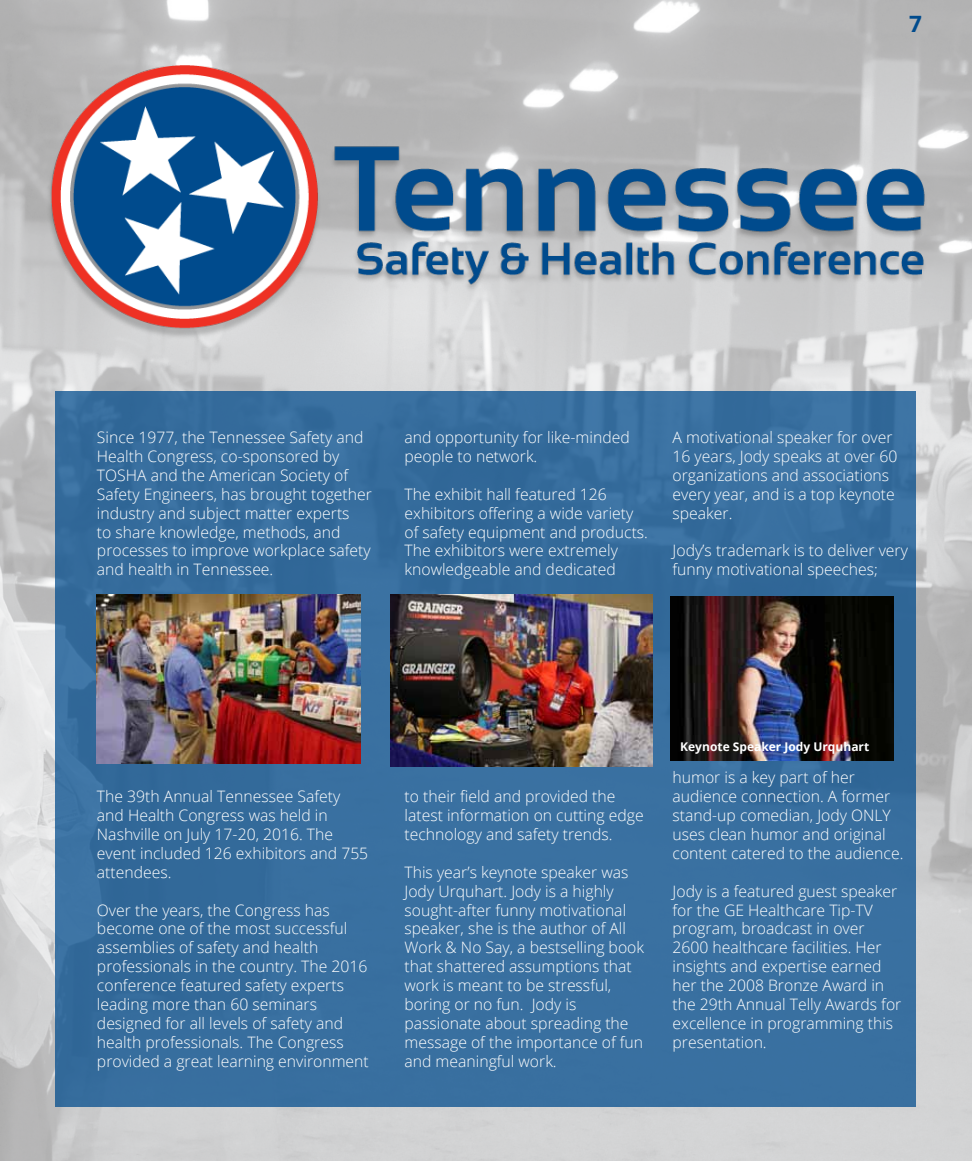
<style>
.page{position:relative;width:972px;height:1161px;background:#fff}
.page>*{position:absolute;margin:0;border:0;box-sizing:border-box;transform-origin:0 0}
.t1{font:700 22.5px "Open Sans";color:#004b8d}
.t2{font:300 15.75px/18.9px "Open Sans";color:#fff}
.t3{font:700 12px "Open Sans";color:#fff}
</style>
<div class="page">
<img style="left:0;top:0;width:972px;height:1161px">
<div style="left:56px;top:392px;width:860px;height:715px;background:#386fa0"></div>
<img style="left:671px;top:596px;width:222px;height:164px">
<img style="left:97px;top:595px;width:263px;height:169px">
<img style="left:391px;top:595px;width:262px;height:172px">
<img style="left:29px;top:56px;width:914px;height:283px">
<h1 class="t1" style="left:909px;top:8px;width:14px">7</h1>
<p class="t2" style="left:97px;top:428px;width:276px">Since 1977, the Tennessee Safety and Health Congress, co-sponsored by TOSHA and the American Society of Safety Engineers, has brought together industry and subject matter experts<br>to share knowledge, methods, and processes to improve workplace safety and health in Tennessee.</p>
<p class="t2" style="left:405px;top:428px;width:227px">and opportunity for like-minded people to network.</p>
<p class="t2" style="left:405px;top:484px;width:245px">The exhibit hall featured 126 exhibitors offering a wide variety of safety equipment and products.<br>The exhibitors were extremely knowledgeable and dedicated</p>
<p class="t2" style="left:673px;top:428px;width:226px">A motivational speaker for over<br>16 years, Jody speaks at over 60 organizations and associations every year, and is a top keynote speaker.</p>
<p class="t2" style="left:673px;top:541px;width:237px">Jody’s trademark is to deliver very funny motivational speeches;</p>
<p class="t2" style="left:97px;top:787px;width:273px">The 39th Annual Tennessee Safety and Health Congress was held in<br>Nashville on July 17-20, 2016. The event included 126 exhibitors and 755 attendees.</p>
<p class="t2" style="left:97px;top:900px;width:273px">Over the years, the Congress has become one of the most successful assemblies of safety and health professionals in the country. The 2016 conference featured safety experts leading more than 60 seminars designed for all levels of safety and health professionals. The Congress provided a great learning environment</p>
<p class="t2" style="left:405px;top:787px;width:241px">to their field and provided the latest information on cutting edge technology and safety trends.</p>
<p class="t2" style="left:405px;top:862px;width:241px">This year’s keynote speaker was<br>Jody Urquhart. Jody is a highly sought-after funny motivational speaker, she is the author of All<br>Work &amp; No Say, a bestselling book that shattered assumptions that work is meant to be stressful, boring or no fun. Jody is passionate about spreading the message of the importance of fun and meaningful work.</p>
<p class="t3" style="left:680px;top:738px;width:191px">Keynote Speaker Jody Urquhart</p>
<p class="t2" style="left:673px;top:768px;width:232px">humor is a key part of her audience connection. A former stand-up comedian, Jody ONLY uses clean humor and original content catered to the audience.</p>
<p class="t2" style="left:673px;top:881px;width:230px">Jody is a featured guest speaker for the GE Healthcare Tip-TV program, broadcast in over<br>2600 healthcare facilities. Her insights and expertise earned her the 2008 Bronze Award in the 29th Annual Telly Awards for excellence in programming this presentation.</p>
</div>
